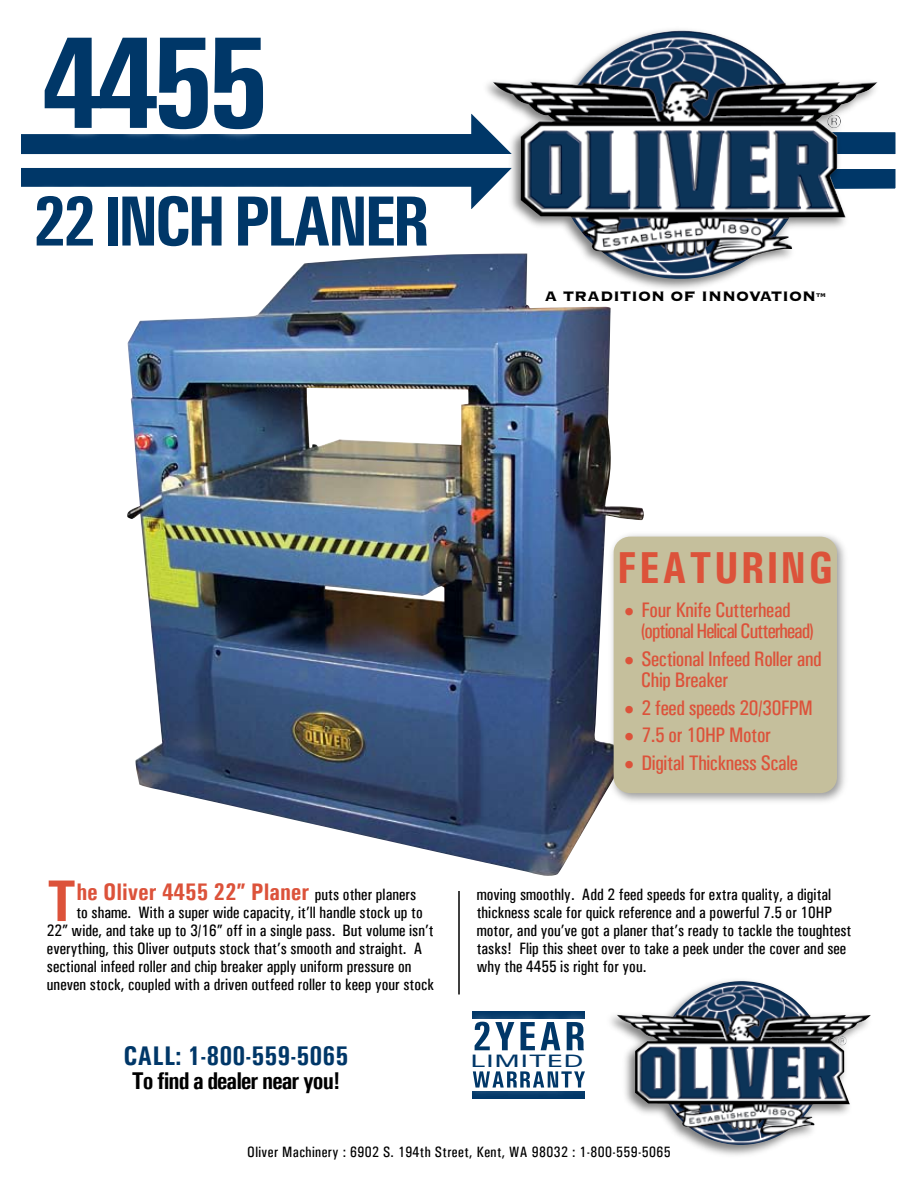
<style>
.page{position:relative;width:918px;height:1188px;background:#fff}
.page>*{position:absolute;margin:0;border:0;box-sizing:border-box;transform-origin:0 0}
.t1{font:700 131.25px "Univers Condensed";color:#003768}
.t2{font:700 71.1px "Univers Condensed";letter-spacing:-.06em;color:#003768}
.t3{font:700 58.8px "Univers Condensed";color:#dc523a}
.t4{font:700 44.85px "Univers Condensed";letter-spacing:.05em;color:#dc523a}
.t5{font:700 27px "Univers Condensed";color:#003768}
.t6{font:700 24.3px "Univers Condensed";letter-spacing:-.04em;color:#000}
.t7{font:700 24px "Univers Condensed";color:#dc523a}
.t8{font:21px/21px "Univers Condensed";letter-spacing:-.02em;color:#dc523a}
.t9{font:21px/21px "Univers Condensed";letter-spacing:-.05em;color:#dc523a}
.t10{font:18px "Copperplate Gothic Std 33 BC";color:#000}
.t11{font:18px "Univers";letter-spacing:.02em;color:#003768;scale:1.56 1}
.t12{font:16.5px/18px "Univers Condensed";color:#000}
.t13{font:15px "Univers Condensed";letter-spacing:.025em;color:#000}
.t14{font:7.05px "Copperplate Gothic Std 33 BC";color:#000}
.s1{font-size:15px}
.s2{font-weight:400;font-size:16.5px;color:#000}
</style>
<div class="page">
<svg style="left:881px;top:132px;width:15px;height:57px"></svg>
<div style="left:480px;top:26px;width:401px;height:267px;background:#000;opacity:.5"></div>
<img style="left:492px;top:31px;width:386px;height:248px">
<div style="left:605px;top:975px;width:269px;height:184px;background:#000;opacity:.5"></div>
<img style="left:617px;top:981px;width:254px;height:164px">
<div style="left:462px;top:1008px;width:134px;height:56px;background:#fff;opacity:.75"></div>
<svg style="left:475px;top:1022px;width:109px;height:28px"></svg>
<div style="left:461px;top:1057px;width:136px;height:44px;background:#fff;opacity:.75"></div>
<svg style="left:473px;top:1071px;width:112px;height:17px"></svg>
<img style="left:127px;top:253px;width:518px;height:623px">
<div style="left:608px;top:531px;width:242px;height:274px;background:#000;opacity:.4"></div>
<div style="left:614px;top:537px;width:223px;height:256px;background:#c5bf9c;border-radius:16px"></div>
<hr style="left:458px;top:891px;width:2px;height:103px;background:#000">
<svg style="left:21px;top:32px;width:502px;height:266px"></svg>
<h1 class="t1" style="left:40px;top:4px;width:230px">4455</h1>
<h2 class="t2" style="left:32px;top:178px;width:399px">22 INCH PLANER</h2>
<p class="t10" style="left:545px;top:287px;width:273px">A Tradition of I nnovation</p>
<p class="t14" style="left:816px;top:291px;width:12px">TM</p>
<h3 class="t4" style="left:617px;top:541px;width:218px">FEATURING</h3>
<p class="t9" style="left:641px;top:600px;width:175px;text-indent:-17px"><span class="s1">•</span> Four Knife Cutterhead (optional Helical Cutterhead)</p>
<p class="t8" style="left:641px;top:648px;width:182px;text-indent:-17px"><span class="s1">•</span> Sectional Infeed Roller and<br>Chip Breaker</p>
<p class="t8" style="left:624px;top:697px;width:191px"><span class="s1">•</span> 2 feed speeds 20/30FPM</p>
<p class="t8" style="left:624px;top:725px;width:149px"><span class="s1">•</span> 7.5 or 10HP Motor</p>
<p class="t8" style="left:624px;top:753px;width:176px"><span class="s1">•</span> Digital Thickness Scale</p>
<h3 class="t3" style="left:47px;top:865px;width:31px">T</h3>
<h3 class="t7" style="left:76px;top:877px;width:341px">he Oliver 4455 22” Planer <span class="s2">puts other planers</span></h3>
<p class="t12" style="left:47px;top:903px;width:389px;text-indent:29px">to shame. With a super wide capacity, it’ll handle stock up to 22” wide, and take up to 3/16” off in a single pass. But volume isn’t everything, this Oliver outputs stock that’s smooth and straight. A sectional infeed roller and chip breaker apply uniform pressure on uneven stock, coupled with a driven outfeed roller to keep your stock</p>
<h3 class="t5" style="left:124px;top:1039px;width:226px">CALL: 1-800-559-5065</h3>
<h3 class="t6" style="left:132px;top:1066px;width:210px">To find a dealer near you!</h3>
<p class="t12" style="left:477px;top:885px;width:376px">moving smoothly. Add 2 feed speeds for extra quality, a digital thickness scale for quick reference and a powerful 7.5 or 10HP motor, and you’ve got a planer that’s ready to tackle the toughtest tasks! Flip this sheet over to take a peek under the cover and see why the 4455 is right for you.</p>
<p class="t11" style="left:471px;top:1050px;width:74px">LIMITED</p>
<p class="t13" style="left:247px;top:1143px;width:425px">Oliver Machinery : 6902 S. 194th Street, Kent, WA 98032 : 1-800-559-5065</p>
</div>
